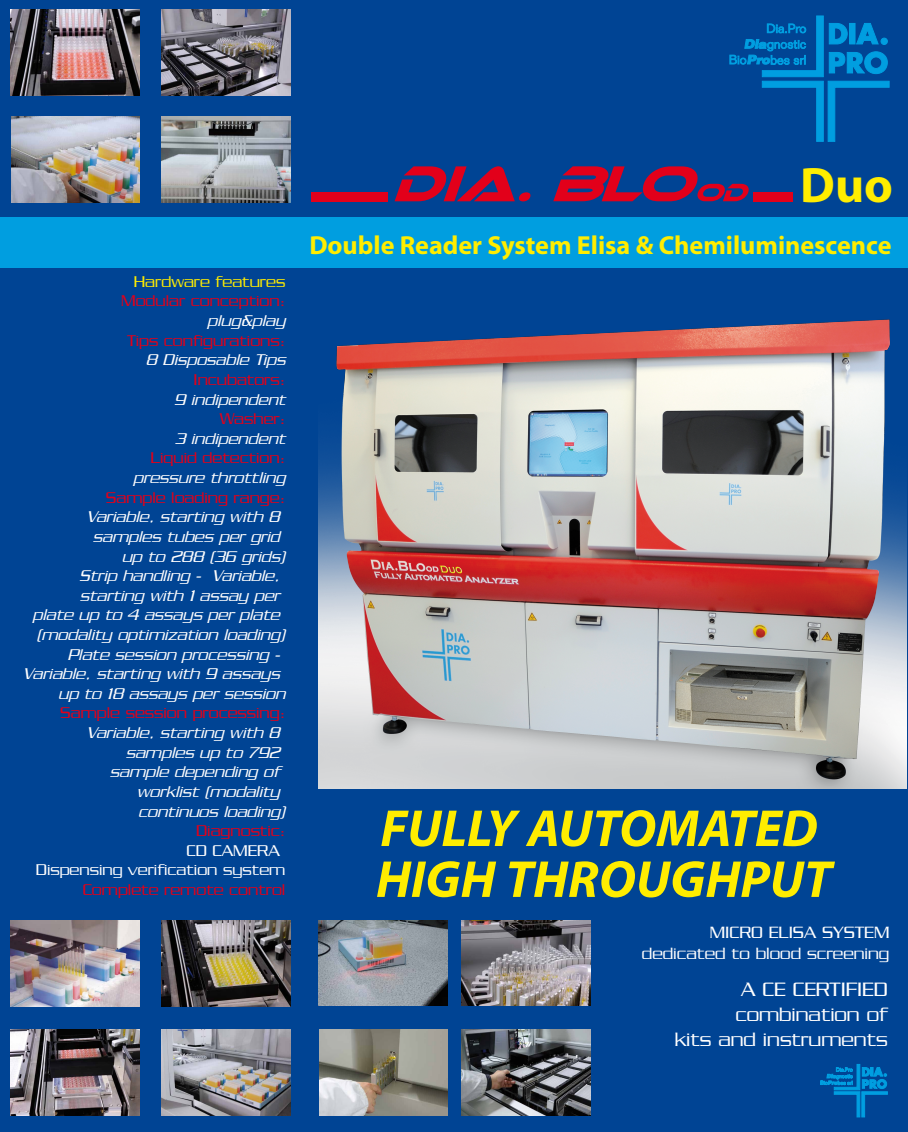
<style>
.page{position:relative;width:908px;height:1132px;background:#fff}
.page>*{position:absolute;margin:0;border:0;box-sizing:border-box;transform-origin:0 0}
.t1{font:italic 700 52.39px/50.9px "Myriad";color:#ffed00}
.t2{font:700 49.94px "Myriad";color:#ffed00}
.t3{font:700 26.14px "Myriad Pro";color:#ffed00}
.t4{font:300 20.89px/25.1px "Serpentine";color:#fff;text-align:right}
.t5{font:300 17.64px/21.2px "Serpentine";color:#fff;text-align:right}
.t6{font:italic 300 16.8px "Serpentine";color:#fff}
.t7{font:300 16.8px "Serpentine";color:#e2001a}
.t8{font:300 16.8px/19.6px "Serpentine";color:#fff}
.t9{font:300 16.8px "Serpentine";color:#ffed00}
</style>
<div class="page">
<div style="left:0;top:0;width:908px;height:1131px;background:#004494"></div>
<div style="left:0;top:217px;width:908px;height:51px;background:#009ee0"></div>
<img style="left:319px;top:311px;width:587px;height:477px">
<div style="left:0;top:493px;width:302px;height:416px;background:#004494"></div>
<svg style="left:820px;top:1063px;width:68px;height:54px;background:#0060ac"></svg>
<svg style="left:729px;top:15px;width:161px;height:127px;background:#005aa7"></svg>
<svg style="left:394px;top:166px;width:137px;height:35px;background:#712156"></svg>
<svg style="left:553px;top:166px;width:196px;height:35px;background:#712156"></svg>
<div style="left:311px;top:192px;width:77px;height:9px;background:#e2001a"></div>
<div style="left:754px;top:192px;width:39px;height:9px;background:#e2001a"></div>
<img style="left:11px;top:117px;width:129px;height:85px">
<img style="left:161px;top:1029px;width:129px;height:86px">
<img style="left:162px;top:10px;width:128px;height:85px">
<img style="left:162px;top:117px;width:128px;height:86px">
<img style="left:11px;top:920px;width:128px;height:85px">
<img style="left:319px;top:1029px;width:129px;height:86px">
<img style="left:319px;top:920px;width:128px;height:85px">
<img style="left:461px;top:1029px;width:129px;height:86px">
<img style="left:462px;top:919px;width:128px;height:86px">
<img style="left:161px;top:920px;width:129px;height:85px">
<img style="left:11px;top:10px;width:129px;height:85px">
<img style="left:11px;top:1029px;width:128px;height:85px">
<p class="t9" style="left:134px;top:272px;width:153px">Hardware features</p>
<p class="t7" style="left:121px;top:291px;width:166px">Modular conception:</p>
<p class="t6" style="left:207px;top:311px;width:80px">plug&amp;play</p>
<p class="t7" style="left:127px;top:331px;width:160px">Tips configurations:</p>
<p class="t6" style="left:146px;top:350px;width:141px">8 Disposable Tips</p>
<p class="t7" style="left:194px;top:370px;width:93px">Incubators:</p>
<p class="t6" style="left:174px;top:389px;width:113px">9 indipendent</p>
<p class="t7" style="left:220px;top:409px;width:67px">Washer:</p>
<p class="t6" style="left:175px;top:429px;width:112px">3 indipendent</p>
<p class="t7" style="left:151px;top:448px;width:136px">Liquid detection:</p>
<p class="t6" style="left:133px;top:468px;width:154px">pressure throttling</p>
<p class="t7" style="left:106px;top:487px;width:181px">Sample loading range:</p>
<p class="t6" style="left:86px;top:507px;width:195px">Variable, starting with 8</p>
<p class="t6" style="left:93px;top:527px;width:188px">samples tubes per grid</p>
<p class="t6" style="left:122px;top:546px;width:165px">up to 288 (36 grids)</p>
<p class="t6" style="left:79px;top:566px;width:202px">Strip handling - Variable,</p>
<p class="t6" style="left:80px;top:586px;width:201px">starting with 1 assay per</p>
<p class="t6" style="left:32px;top:605px;width:249px">plate up to 4 assays per plate</p>
<p class="t6" style="left:36px;top:625px;width:251px">(modality optimization loading)</p>
<p class="t6" style="left:67px;top:644px;width:214px">Plate session processing -</p>
<p class="t6" style="left:23px;top:664px;width:258px">Variable, starting with 9 assays</p>
<p class="t6" style="left:58px;top:684px;width:229px">up to 18 assays per session</p>
<p class="t7" style="left:60px;top:703px;width:227px">Sample session processing:</p>
<p class="t6" style="left:86px;top:723px;width:195px">Variable, starting with 8</p>
<p class="t6" style="left:126px;top:742px;width:156px">samples up to 792</p>
<p class="t6" style="left:110px;top:762px;width:171px">sample depending of</p>
<p class="t6" style="left:137px;top:782px;width:144px">worklist (modality</p>
<p class="t6" style="left:138px;top:801px;width:149px">continuos loading)</p>
<p class="t7" style="left:196px;top:821px;width:91px">Diagnostic:</p>
<p class="t8" style="left:36px;top:840px;width:251px;text-indent:151px">CD CAMERA<br>Dispensing verification system</p>
<p class="t7" style="left:83px;top:880px;width:204px">Complete remote control</p>
<h2 class="t2" style="left:800px;top:159px;width:94px">Duo</h2>
<h3 class="t3" style="left:309px;top:231px;width:584px">Double Reader System Elisa &amp; Chemiluminescence</h3>
<h1 class="t1" style="left:376px;top:804px;width:457px">FULLY AUTOMATED<br>HIGH THROUGHPUT</h1>
<p class="t5" style="left:642px;top:921px;width:249px">MICRO ELISA SYSTEM dedicated to blood screening</p>
<p class="t4" style="left:675px;top:976px;width:214px">A CE CERTIFIED combination of<br>kits and instruments</p>
</div>
